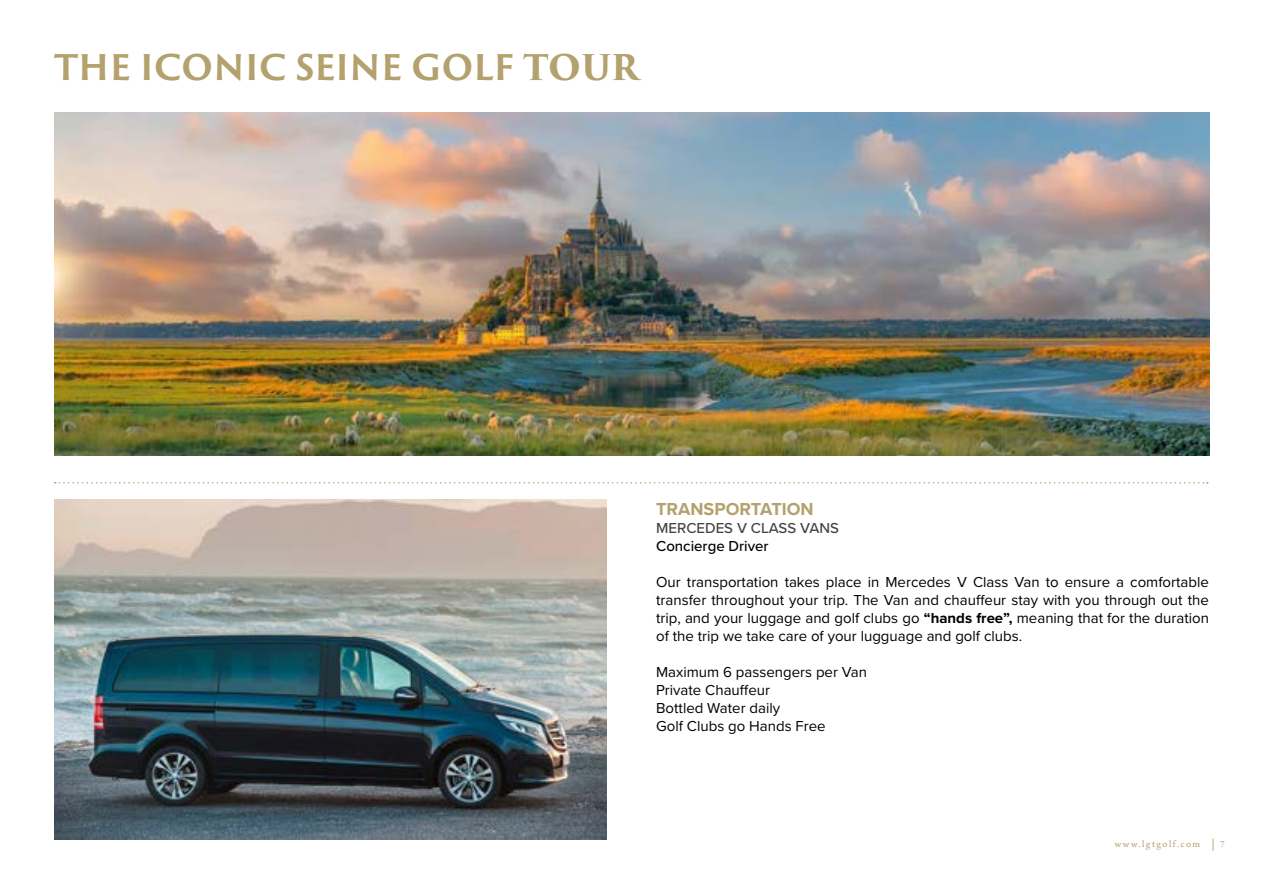
<style>
.page{position:relative;width:1263px;height:893px;background:#fff}
.page>*{position:absolute;margin:0;border:0;box-sizing:border-box;transform-origin:0 0}
.t1{font:700 34.5px "Trajan Sans Pro";letter-spacing:-.005em;color:#b3a16e}
.t2{font:700 18px "Proxima Nova";color:#b3a16e}
.t3{font:15px/18px "Proxima Nova";color:#000;text-align:justify}
.t4{font:500 15px "Proxima Nova";color:#454444}
.t5{font:500 15px "Proxima Nova";color:#000}
.t6{font:10.2px "Arno Pro";letter-spacing:.15em;color:#b3a16e}
.s1{font-family:"Trajan Pro 3"}
.s2{font-weight:700}
.s3{font-size:12px}
.s4{font-size:9.6px}
</style>
<div class="page">
<svg style="left:55px;top:482px;width:1153px;height:2px"></svg>
<img style="left:54px;top:499px;width:553px;height:340px">
<img style="left:54px;top:112px;width:1155px;height:343px">
<h1 class="t1" style="left:54px;top:41px;width:586px">THE ICONIC SEINE GOLF <span class="s1">TOUR</span></h1>
<p class="t2" style="left:656px;top:496px;width:159px">TRANSPORTATION</p>
<p class="t4" style="left:656px;top:517px;width:184px">MERCEDES V CLASS VANS</p>
<p class="t5" style="left:656px;top:535px;width:114px">Concierge Driver</p>
<p class="t3" style="left:656px;top:573px;width:554px">Our transportation takes place in Mercedes V Class Van to ensure a comfortable transfer throughout your trip. The Van and chauffeur stay with you through out the trip, and your luggage and golf clubs go <span class="s2">“hands free”,</span> meaning that for the duration of the trip we take care of your lugguage and golf clubs.</p>
<p class="t3" style="left:656px;top:663px;width:212px;text-align:left">Maximum 6 passengers per Van<br>Private Chauffeur<br>Bottled Water daily<br>Golf Clubs go Hands Free</p>
<p class="t6" style="left:1115px;top:838px;width:111px">www.lgtgolf.com <span class="s3">|</span> <span class="s4">7</span></p>
</div>
